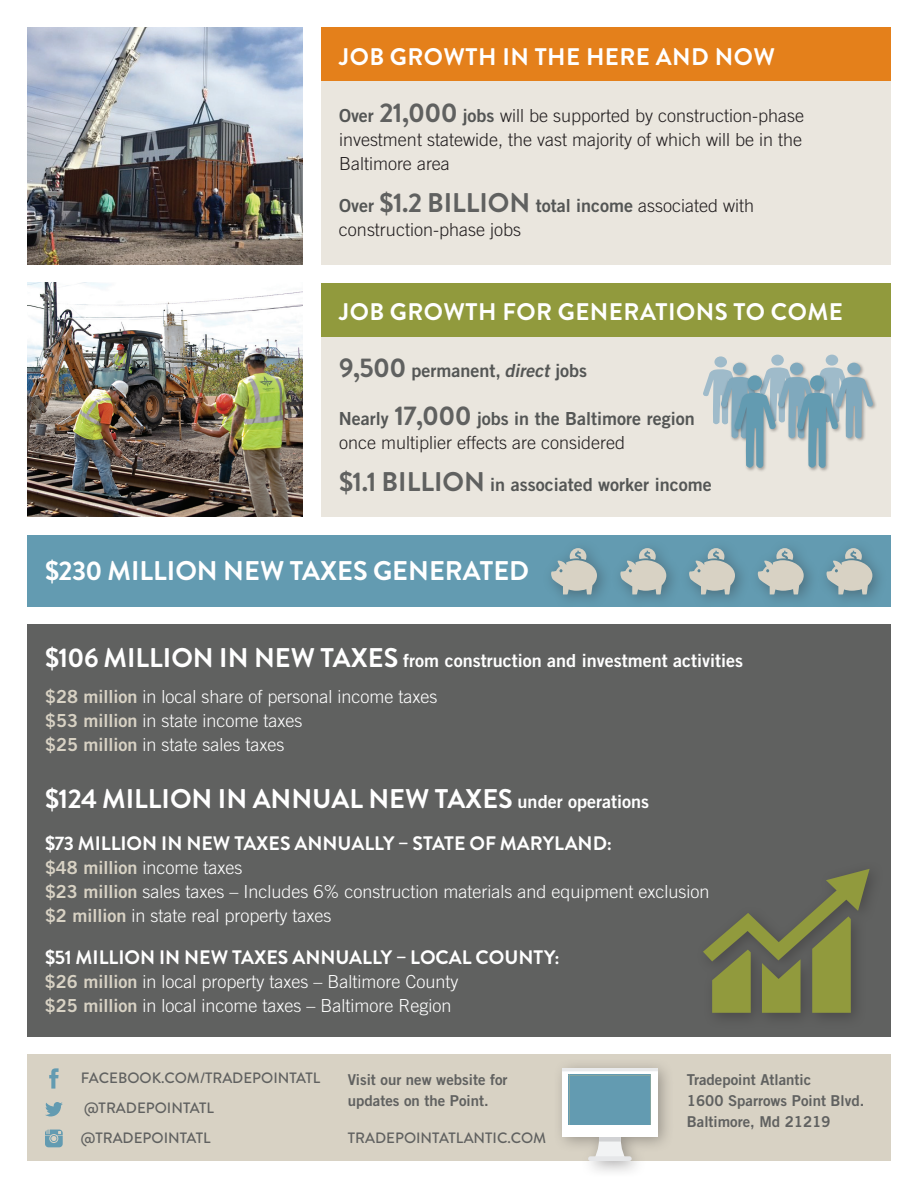
<style>
.page{position:relative;width:918px;height:1188px;background:#fff}
.page>*{position:absolute;margin:0;border:0;box-sizing:border-box;transform-origin:0 0}
.t1{font:700 27px "Brandon Grotesque";color:#fff}
.t2{font:700 24px "Brandon Grotesque";letter-spacing:.02em;color:#fff}
.t3{font:700 19.5px "Brandon Grotesque";color:#fff}
.t4{font:300 18px/24px "Trade Gothic";color:#fff}
.t5{font:300 18px/24px "Trade Gothic";color:#231f20;text-align:justify}
.t6{font:18px "Trade Gothic Bold Two";color:#545655}
.t7{font:18px "Trade Gothic Bold Two";color:#fff}
.t8{font:15px/21px "Trade Gothic Bold Two";color:#606160}
.t9{font:500 15px/30px "Brandon Grotesque";color:#606160}
.s1{font-family:"Trade Gothic Bold Two";font-weight:400;color:#545655}
.s2{font-family:"Brandon Grotesque";font-weight:700;font-size:27px;color:#606160}
.s3{font-family:"Trade Gothic";font-weight:300;color:#231f20}
.s4{font-style:italic}
.s5{font-family:"Brandon Grotesque";font-weight:700;font-size:27px}
.s6{font-family:"Trade Gothic Bold Two";font-weight:400;color:#d8d2c4}
.s7{font-family:"Trade Gothic Bold Two";font-weight:400;font-size:18px}
</style>
<div class="page">
<div style="left:27px;top:1055px;width:864px;height:106px;background:#d8d2c4"></div>
<div style="left:27px;top:625px;width:864px;height:412px;background:#606160"></div>
<div style="left:321px;top:81px;width:570px;height:184px;background:#eae6de"></div>
<div style="left:321px;top:337px;width:570px;height:180px;background:#eae6de"></div>
<div style="left:321px;top:27px;width:570px;height:54px;background:#e4801b"></div>
<div style="left:321px;top:283px;width:570px;height:54px;background:#919a3d"></div>
<div style="left:27px;top:535px;width:864px;height:72px;background:#639bb1"></div>
<img style="left:27px;top:27px;width:276px;height:238px">
<img style="left:27px;top:283px;width:276px;height:234px">
<div style="left:720px;top:361px;width:157px;height:82px;background:#231f20;opacity:.35"></div>
<div style="left:733px;top:374px;width:110px;height:98px;background:#231f20;opacity:.35"></div>
<svg style="left:703px;top:355px;width:170px;height:115px"></svg>
<div style="left:817px;top:538px;width:71px;height:72px;background:#231f20;opacity:.35"></div>
<svg style="left:826px;top:548px;width:46px;height:46px"></svg>
<div style="left:748px;top:538px;width:71px;height:72px;background:#231f20;opacity:.35"></div>
<svg style="left:757px;top:548px;width:47px;height:46px"></svg>
<div style="left:680px;top:538px;width:71px;height:72px;background:#231f20;opacity:.35"></div>
<svg style="left:689px;top:548px;width:46px;height:46px"></svg>
<div style="left:611px;top:538px;width:71px;height:72px;background:#231f20;opacity:.35"></div>
<svg style="left:620px;top:548px;width:46px;height:46px"></svg>
<div style="left:542px;top:538px;width:71px;height:72px;background:#231f20;opacity:.35"></div>
<svg style="left:551px;top:548px;width:46px;height:46px"></svg>
<svg style="left:703px;top:869px;width:167px;height:144px"></svg>
<svg style="left:45px;top:1102px;width:18px;height:14px"></svg>
<svg style="left:49px;top:1068px;width:10px;height:21px"></svg>
<svg style="left:45px;top:1130px;width:18px;height:17px"></svg>
<div style="left:552px;top:1058px;width:122px;height:120px;background:#231f20;opacity:.35"></div>
<svg style="left:594px;top:1136px;width:31px;height:20px"></svg>
<svg style="left:562px;top:1068px;width:95px;height:68px;background:#f3f6f7"></svg>
<div style="left:569px;top:1075px;width:82px;height:50px;background:#639bb1"></div>
<div style="left:588px;top:1156px;width:44px;height:5px;background:#e6e7e9;border-radius:2px"></div>
<hr style="left:569px;top:1075px;width:82px;height:1px;background:#84a5a0">
<hr style="left:650px;top:1075px;width:1px;height:50px;background:#84a5a0">
<hr style="left:569px;top:1075px;width:1px;height:50px;background:#84a5a0">
<h2 class="t2" style="left:339px;top:40px;width:437px">JOB GROWTH IN THE HERE AND NOW</h2>
<p class="t5" style="left:339px;top:103px;width:467px"><span class="s1">Over</span> <span class="s2">21,000</span> <span class="s1">jobs</span> will be supported by construction-phase investment statewide, the vast majority of which will be in the Baltimore area</p>
<p class="t6" style="left:339px;top:194px;width:417px">Over <span class="s2">$1.2 BILLION</span> total income <span class="s3">associated with</span></p>
<p class="t5" style="left:339px;top:217px;width:184px">construction-phase jobs</p>
<h2 class="t2" style="left:339px;top:295px;width:505px">JOB GROWTH FOR GENERATIONS TO COME</h2>
<p class="t6" style="left:339px;top:360px;width:250px"><span class="s2">9,500</span> permanent, <span class="s4">direct</span> jobs</p>
<p class="t6" style="left:339px;top:408px;width:357px">Nearly <span class="s2">17,000</span> jobs in the Baltimore region</p>
<p class="t5" style="left:339px;top:431px;width:288px">once multiplier effects are considered</p>
<p class="t6" style="left:339px;top:474px;width:374px"><span class="s2">$1.1 BILLION</span> in associated worker income</p>
<h1 class="t1" style="left:45px;top:552px;width:486px">$230 MILLION NEW TAXES GENERATED</h1>
<p class="t7" style="left:45px;top:650px;width:700px"><span class="s5">$106 MILLION IN NEW TAXES</span> from construction and investment activities</p>
<p class="t4" style="left:45px;top:685px;width:394px"><span class="s6">$28 million</span> in local share of personal income taxes <span class="s6">$53 million</span> in state income taxes<br><span class="s6">$25 million</span> in state sales taxes</p>
<h1 class="t1" style="left:45px;top:780px;width:606px">$124 MILLION IN ANNUAL NEW TAXES <span class="s7">under operations</span></h1>
<p class="t3" style="left:45px;top:830px;width:569px">$73 MILLION IN NEW TAXES ANNUALLY – STATE OF MARYLAND:</p>
<p class="t4" style="left:45px;top:856px;width:666px"><span class="s6">$48 million</span> income taxes<br><span class="s6">$23 million</span> sales taxes – Includes 6% construction materials and equipment exclusion <span class="s6">$2 million</span> in state real property taxes</p>
<p class="t3" style="left:45px;top:944px;width:516px">$51 MILLION IN NEW TAXES ANNUALLY – LOCAL COUNTY:</p>
<p class="t4" style="left:45px;top:970px;width:415px"><span class="s6">$26 million</span> in local property taxes – Baltimore County <span class="s6">$25 million</span> in local income taxes – Baltimore Region</p>
<p class="t9" style="left:81px;top:1063px;width:241px">FACEBOOK.COM/TRADEPOINTATL @TRADEPOINTATL @TRADEPOINTATL</p>
<p class="t8" style="left:348px;top:1069px;width:161px">Visit our new website for updates on the Point.</p>
<p class="t9" style="left:348px;top:1124px;width:200px">TRADEPOINTATLANTIC.COM</p>
<p class="t8" style="left:687px;top:1069px;width:179px">Tradepoint Atlantic<br>1600 Sparrows Point Blvd.<br>Baltimore, Md 21219</p>
</div>
